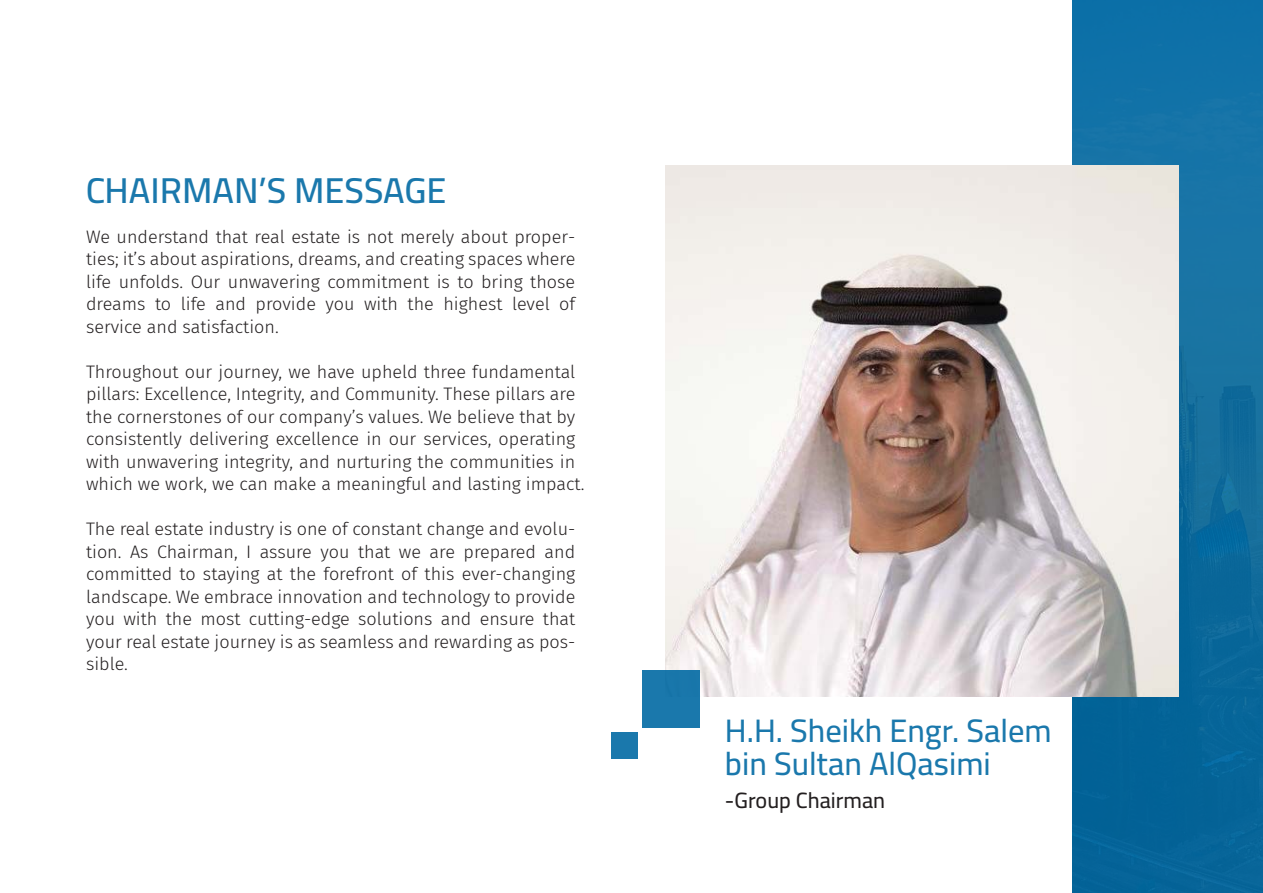
<style>
.page{position:relative;width:1263px;height:893px;background:#fff}
.page>*{position:absolute;margin:0;border:0;box-sizing:border-box;transform-origin:0 0}
.t1{font:600 36px "Cairo";color:#0069a3}
.t2{font:500 32.4px/33px "Cairo";color:rgb(0 105 163/.9)}
.t3{font:500 22.05px "Cairo";color:#231f20}
.t4{font:300 18px/22.5px "Fira Sans";color:#231f20;text-align:justify}
</style>
<div class="page">
<div style="left:1073px;top:0;width:190px;height:893px;background:#0d6d9d"></div>
<img style="left:665px;top:166px;width:514px;height:531px">
<div style="left:642px;top:670px;width:58px;height:58px;background:#1a78ac"></div>
<div style="left:611px;top:732px;width:27px;height:27px;background:#1a78ac"></div>
<h1 class="t1" style="left:85px;top:160px;width:363px">CHAIRMAN’S MESSAGE</h1>
<p class="t4" style="left:86px;top:225px;width:491px">We understand that real estate is not merely about proper&shy;ties; it’s about aspirations, dreams, and creating spaces where life unfolds. Our unwavering commitment is to bring those dreams to life and provide you with the highest level of service and satisfaction.</p>
<p class="t4" style="left:86px;top:360px;width:500px;text-align:left">Throughout our journey, we have upheld three fundamental pillars: Excellence, Integrity, and Community. These pillars are the cornerstones of our company’s values. We believe that by consistently delivering excellence in our services, operating with unwavering integrity, and nurturing the communities in which we work, we can make a meaningful and lasting impact.</p>
<p class="t4" style="left:86px;top:517px;width:491px">The real estate industry is one of constant change and evolu&shy;tion. As Chairman, I assure you that we are prepared and committed to staying at the forefront of this ever-changing landscape. We embrace innovation and technology to provide you with the most cutting-edge solutions and ensure that your real estate journey is as seamless and rewarding as pos&shy;sible.</p>
<h2 class="t2" style="left:725px;top:715px;width:328px">H.H. Sheikh Engr. Salem bin Sultan AlQasimi</h2>
<p class="t3" style="left:725px;top:784px;width:162px">-Group Chairman</p>
</div>
